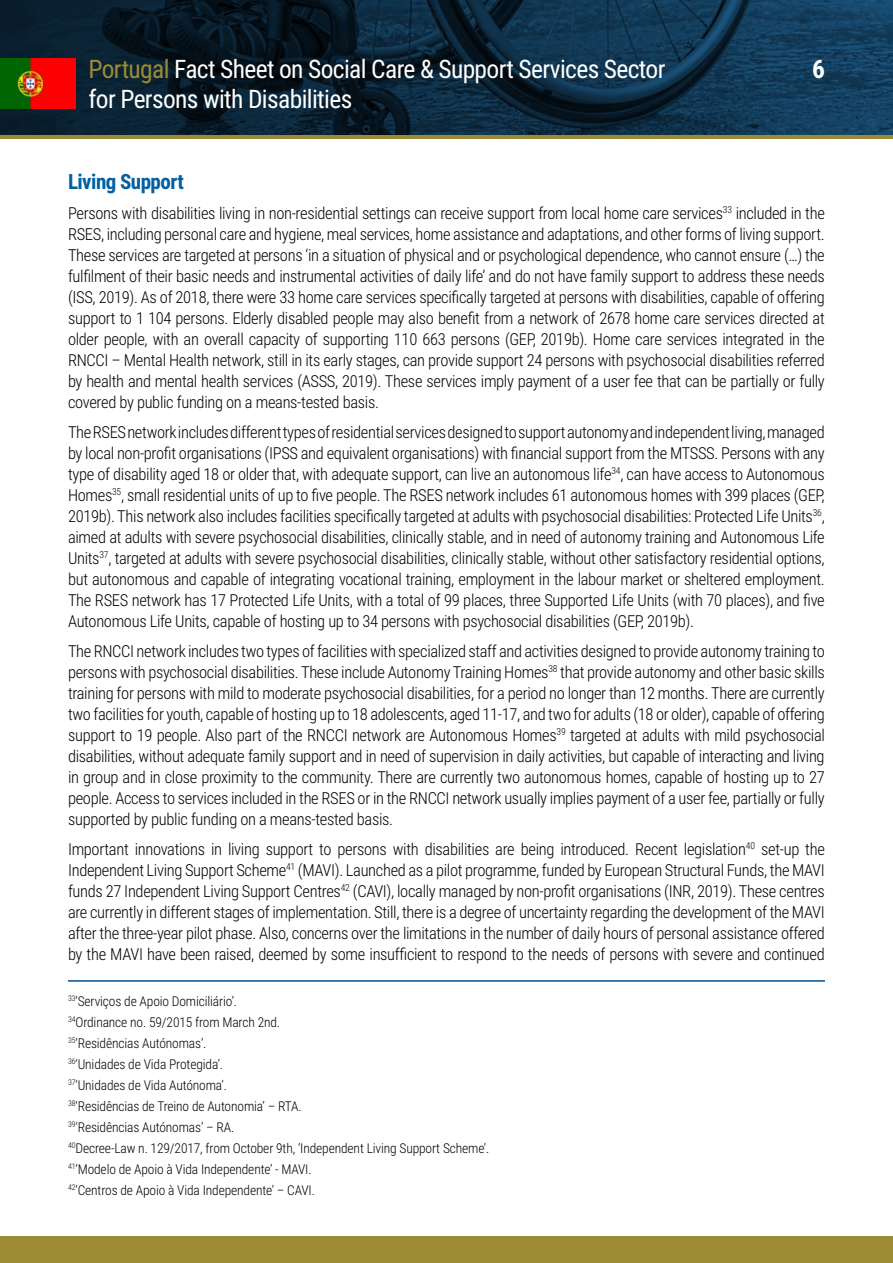
<style>
.page{position:relative;width:893px;height:1263px;background:#fff}
.page>*{position:absolute;margin:0;border:0;box-sizing:border-box;transform-origin:0 0}
.t1{font:25.5px "Roboto Condensed";letter-spacing:-.025em;color:#fff}
.t2{font:700 25.5px "Roboto Condensed";color:#fff}
.t3{font:700 21px "Roboto Condensed";letter-spacing:-.025em;color:#0060a2}
.t4{font:300 16.5px/21px "Roboto Condensed";letter-spacing:-.02em;color:#000;text-align:justify}
.t5{font:300 13.5px/21px "Roboto Condensed";letter-spacing:-.01em;color:#000}
.s1{color:#9c8b33}
</style>
<div class="page">
<svg style="left:0;top:0;width:893px;height:135px;background:#0c293d"></svg>
<div style="left:0;top:1237px;width:893px;height:26px;background:#9c8b33"></div>
<hr style="left:0;top:135px;width:893px;height:3px;background:#9c8b33">
<img style="left:0;top:59px;width:76px;height:49px">
<hr style="left:68px;top:980px;width:757px;height:2px;background:#004d94">
<h1 class="t1" style="left:88px;top:51px;width:578px"><span class="s1">Portugal</span> Fact Sheet on Social Care &amp; Support Services Sector</h1>
<h1 class="t2" style="left:812px;top:51px;width:14px">6</h1>
<h1 class="t1" style="left:88px;top:81px;width:265px">for Persons with Disabilities</h1>
<p class="t3" style="left:68px;top:167px;width:117px">Living Support</p>
<p class="t4" style="left:68px;top:202px;width:758px">Persons with disabilities living in non-residential settings can receive support from local home care services<sup>33</sup> included in the RSES, including personal care and hygiene, meal services, home assistance and adaptations, and other forms of living support.<br>These services are targeted at persons ‘in a situation of physical and or psychological dependence, who cannot ensure (…) the fulfilment of their basic needs and instrumental activities of daily life’ and do not have family support to address these needs (ISS, 2019). As of 2018, there were 33 home care services specifically targeted at persons with disabilities, capable of offering support to 1 104 persons. Elderly disabled people may also benefit from a network of 2678 home care services directed at older people, with an overall capacity of supporting 110 663 persons (GEP, 2019b). Home care services integrated in the RNCCI – Mental Health network, still in its early stages, can provide support 24 persons with psychosocial disabilities referred by health and mental health services (ASSS, 2019). These services imply payment of a user fee that can be partially or fully covered by public funding on a means-tested basis.</p>
<p class="t4" style="left:68px;top:421px;width:758px">The RSES network includes different types of residential services designed to support autonomy and independent living, managed by local non-profit organisations (IPSS and equivalent organisations) with financial support from the MTSSS. Persons with any type of disability aged 18 or older that, with adequate support, can live an autonomous life<sup>34</sup>, can have access to Autonomous Homes<sup>35</sup>, small residential units of up to five people. The RSES network includes 61 autonomous homes with 399 places (GEP, 2019b). This network also includes facilities specifically targeted at adults with psychosocial disabilities: Protected Life Units<sup>36</sup>, aimed at adults with severe psychosocial disabilities, clinically stable, and in need of autonomy training and Autonomous Life Units<sup>37</sup>, targeted at adults with severe psychosocial disabilities, clinically stable, without other satisfactory residential options, but autonomous and capable of integrating vocational training, employment in the labour market or sheltered employment.<br>The RSES network has 17 Protected Life Units, with a total of 99 places, three Supported Life Units (with 70 places), and five Autonomous Life Units, capable of hosting up to 34 persons with psychosocial disabilities (GEP, 2019b).</p>
<p class="t4" style="left:68px;top:640px;width:758px">The RNCCI network includes two types of facilities with specialized staff and activities designed to provide autonomy training to persons with psychosocial disabilities. These include Autonomy Training Homes<sup>38</sup> that provide autonomy and other basic skills training for persons with mild to moderate psychosocial disabilities, for a period no longer than 12 months. There are currently two facilities for youth, capable of hosting up to 18 adolescents, aged 11-17, and two for adults (18 or older), capable of offering support to 19 people. Also part of the RNCCI network are Autonomous Homes<sup>39</sup> targeted at adults with mild psychosocial disabilities, without adequate family support and in need of supervision in daily activities, but capable of interacting and living in group and in close proximity to the community. There are currently two autonomous homes, capable of hosting up to 27 people. Access to services included in the RSES or in the RNCCI network usually implies payment of a user fee, partially or fully supported by public funding on a means-tested basis.</p>
<p class="t4" style="left:68px;top:837px;width:758px">Important innovations in living support to persons with disabilities are being introduced. Recent legislation<sup>40</sup> set-up the Independent Living Support Scheme<sup>41</sup> (MAVI). Launched as a pilot programme, funded by European Structural Funds, the MAVI funds 27 Independent Living Support Centres<sup>42</sup> (CAVI), locally managed by non-profit organisations (INR, 2019). These centres are currently in different stages of implementation. Still, there is a degree of uncertainty regarding the development of the MAVI after the three-year pilot phase. Also, concerns over the limitations in the number of daily hours of personal assistance offered by the MAVI have been raised, deemed by some insufficient to respond to the needs of persons with severe and continued</p>
<p class="t5" style="left:68px;top:990px;width:423px"><sup>33</sup>‘Serviços de Apoio Domiciliário’.<br><sup>34</sup>Ordinance no. 59/2015 from March 2nd.<br><sup>35</sup>‘Residências Autónomas’.<br><sup>36</sup>‘Unidades de Vida Protegida’.<br><sup>37</sup>‘Unidades de Vida Autónoma’.<br><sup>38</sup>‘Residências de Treino de Autonomia’ – RTA.<br><sup>39</sup>‘Residências Autónomas’ – RA.<br><sup>40</sup>Decree-Law n. 129/2017, from October 9th, ‘Independent Living Support Scheme’.<br><sup>41</sup>‘Modelo de Apoio à Vida Independente’ - MAVI.<br><sup>42</sup>‘Centros de Apoio à Vida Independente’ – CAVI.</p>
</div>
